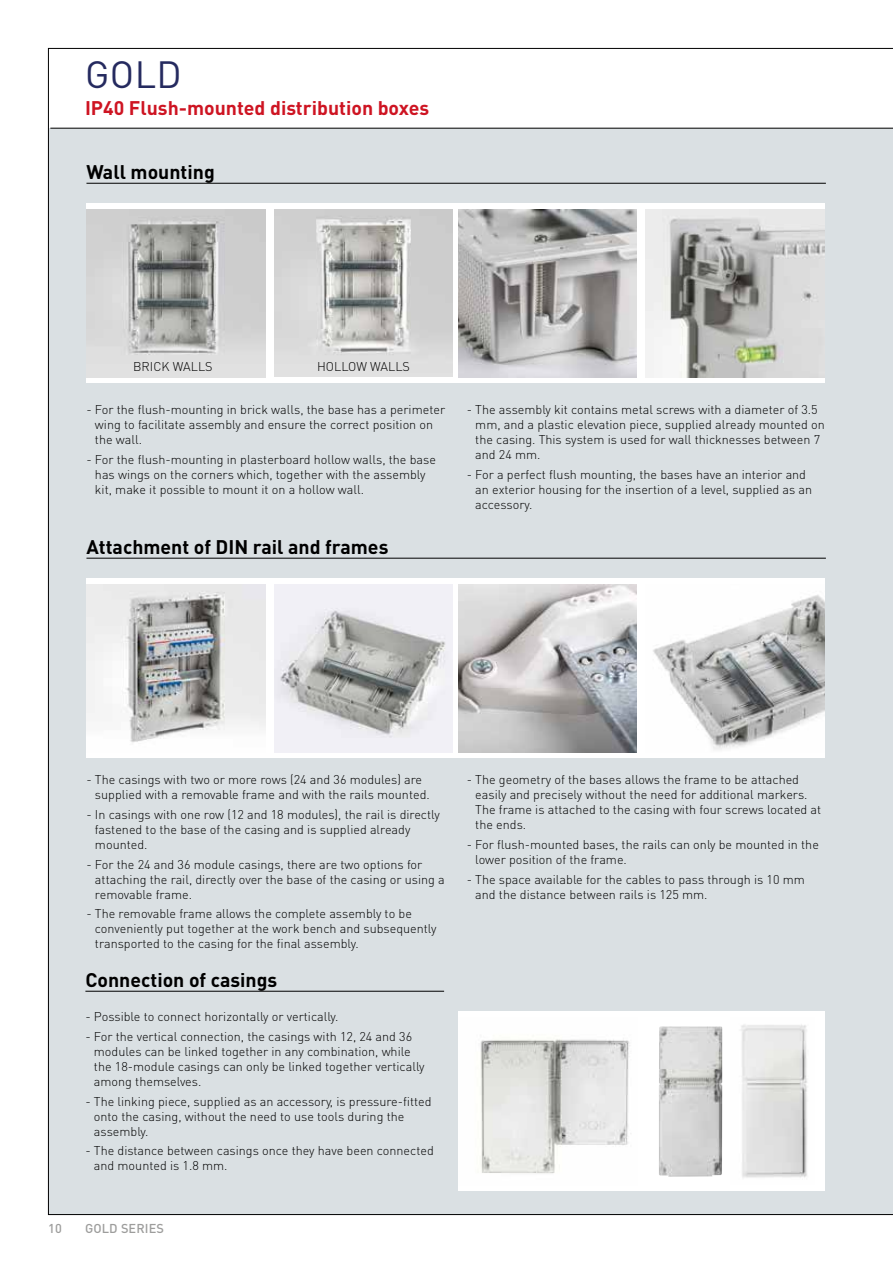
<style>
.page{position:relative;width:893px;height:1263px;background:#fff}
.page>*{position:absolute;margin:0;border:0;box-sizing:border-box;transform-origin:0 0}
.t1{font:37.5px "DIN Pro";color:#252a5f}
.t2{font:700 19.5px "DIN Pro";color:#000}
.t3{font:700 19.5px "DIN Pro";color:#ce1422}
.t4{font:500 12.75px "DIN Pro";letter-spacing:.01em;color:#9d9d9c}
.t5{font:300 12.6px/15px "DIN Pro";color:#000}
</style>
<div class="page">
<div style="left:48px;top:128px;width:845px;height:1087px;background:#dae0e3"></div>
<hr style="left:86px;top:183px;width:740px;height:1px;background:#000">
<hr style="left:86px;top:558px;width:740px;height:1px;background:#000">
<div style="left:86px;top:204px;width:738px;height:179px;background:#fff"></div>
<div style="left:86px;top:579px;width:738px;height:179px;background:#fff"></div>
<div style="left:458px;top:204px;width:367px;height:179px;background:#fff"></div>
<div style="left:458px;top:579px;width:367px;height:179px;background:#fff"></div>
<img style="left:86px;top:209px;width:179px;height:168px">
<img style="left:86px;top:584px;width:179px;height:159px">
<img style="left:458px;top:209px;width:179px;height:168px">
<img style="left:458px;top:584px;width:179px;height:168px">
<img style="left:274px;top:209px;width:179px;height:167px">
<img style="left:274px;top:584px;width:179px;height:168px">
<img style="left:646px;top:209px;width:179px;height:168px">
<img style="left:653px;top:595px;width:172px;height:155px">
<hr style="left:85px;top:991px;width:359px;height:1px;background:#000">
<div style="left:458px;top:1012px;width:367px;height:179px;background:#fff"></div>
<img style="left:480px;top:1039px;width:151px;height:135px">
<img style="left:659px;top:1026px;width:63px;height:151px">
<img style="left:741px;top:1024px;width:66px;height:154px">
<h1 class="t1" style="left:85px;top:49px;width:98px">GOLD</h1>
<h2 class="t3" style="left:85px;top:95px;width:346px">IP40 Flush-mounted distribution boxes</h2>
<h2 class="t2" style="left:86px;top:158px;width:130px">Wall mounting</h2>
<p class="t5" style="left:133px;top:358px;width:81px">BRICK WALLS</p>
<p class="t5" style="left:317px;top:358px;width:94px">HOLLOW WALLS</p>
<p class="t5" style="left:95px;top:402px;width:352px;text-indent:-9px">- For the flush-mounting in brick walls, the base has a perimeter wing to facilitate assembly and ensure the correct position on the wall.</p>
<p class="t5" style="left:95px;top:451px;width:342px;text-indent:-9px">- For the flush-mounting in plasterboard hollow walls, the base has wings on the corners which, together with the assembly kit, make it possible to mount it on a hollow wall.</p>
<h2 class="t2" style="left:86px;top:533px;width:303px">Attachment of DIN rail and frames</h2>
<p class="t5" style="left:475px;top:401px;width:351px;text-indent:-9px">- The assembly kit contains metal screws with a diameter of 3.5 mm, and a plastic elevation piece, supplied already mounted on the casing. This system is used for wall thicknesses between 7 and 24 mm.</p>
<p class="t5" style="left:475px;top:466px;width:338px;text-indent:-9px">- For a perfect flush mounting, the bases have an interior and an exterior housing for the insertion of a level, supplied as an accessory.</p>
<p class="t5" style="left:95px;top:772px;width:336px;text-indent:-9px">- The casings with two or more rows (24 and 36 modules) are supplied with a removable frame and with the rails mounted.</p>
<p class="t5" style="left:95px;top:806px;width:346px;text-indent:-9px">- In casings with one row (12 and 18 modules), the rail is directly fastened to the base of the casing and is supplied already mounted.</p>
<p class="t5" style="left:95px;top:856px;width:351px;text-indent:-9px">- For the 24 and 36 module casings, there are two options for attaching the rail, directly over the base of the casing or using a removable frame.</p>
<p class="t5" style="left:95px;top:906px;width:343px;text-indent:-9px">- The removable frame allows the complete assembly to be conveniently put together at the work bench and subsequently transported to the casing for the final assembly.</p>
<h2 class="t2" style="left:85px;top:966px;width:193px">Connection of casings</h2>
<p class="t5" style="left:85px;top:1009px;width:255px">- Possible to connect horizontally or vertically.</p>
<p class="t5" style="left:94px;top:1028px;width:332px;text-indent:-9px">- For the vertical connection, the casings with 12, 24 and 36 modules can be linked together in any combination, while the 18-module casings can only be linked together vertically among themselves.</p>
<p class="t5" style="left:94px;top:1093px;width:339px;text-indent:-9px">- The linking piece, supplied as an accessory, is pressure-fitted onto the casing, without the need to use tools during the assembly.</p>
<p class="t5" style="left:94px;top:1143px;width:341px;text-indent:-9px">- The distance between casings once they have been connected and mounted is 1.8 mm.</p>
<p class="t4" style="left:48px;top:1219px;width:15px">10</p>
<p class="t4" style="left:85px;top:1219px;width:81px">GOLD SERIES</p>
<p class="t5" style="left:475px;top:772px;width:347px;text-indent:-9px">- The geometry of the bases allows the frame to be attached easily and precisely without the need for additional markers.<br>The frame is attached to the casing with four screws located at the ends.</p>
<p class="t5" style="left:475px;top:836px;width:345px;text-indent:-9px">- For flush-mounted bases, the rails can only be mounted in the lower position of the frame.</p>
<p class="t5" style="left:475px;top:871px;width:331px;text-indent:-9px">- The space available for the cables to pass through is 10 mm and the distance between rails is 125 mm.</p>
</div>
